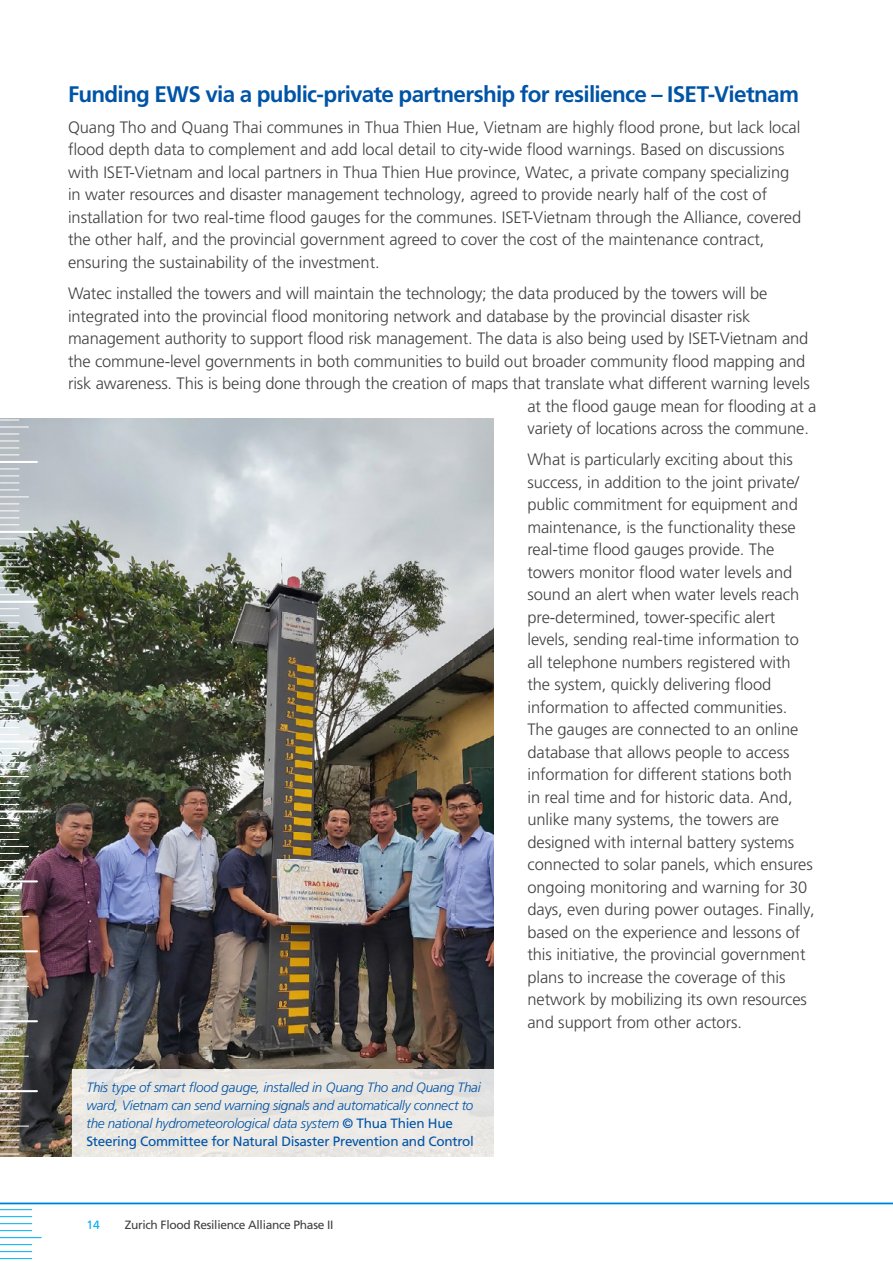
<style>
.page{position:relative;width:893px;height:1263px;background:#fff}
.page>*{position:absolute;margin:0;border:0;box-sizing:border-box;transform-origin:0 0}
.t1{font:700 22.5px "Frutiger LT Pro";letter-spacing:-.03em;color:#0054a6}
.t2{font:300 16.5px/22.5px "Frutiger LT Pro";letter-spacing:-.005em;color:#414042}
.t3{font:italic 300 13.5px/18px "Frutiger LT Pro";letter-spacing:-.02em;color:#0054a6}
.t4{font:12px "Frutiger LT Pro";letter-spacing:-.025em;color:#414042}
.t5{font:12px "Frutiger LT Pro";color:#00aeef}
.s1{font-weight:400;font-style:normal}
</style>
<div class="page">
<hr style="left:0;top:1209px;width:32px;height:1px;background:#00aeef">
<hr style="left:0;top:1216px;width:32px;height:1px;background:#00aeef">
<hr style="left:0;top:1223px;width:32px;height:1px;background:#00aeef">
<hr style="left:0;top:1230px;width:32px;height:1px;background:#00aeef">
<hr style="left:0;top:1237px;width:41px;height:1px;background:#00aeef">
<hr style="left:0;top:1244px;width:32px;height:1px;background:#00aeef">
<hr style="left:0;top:1251px;width:32px;height:1px;background:#00aeef">
<hr style="left:0;top:1258px;width:32px;height:1px;background:#00aeef">
<hr style="left:0;top:1262px;width:32px;height:1px;background:#00aeef">
<hr style="left:0;top:1203px;width:893px;height:1px;background:#00aeef">
<img style="left:0;top:419px;width:493px;height:738px">
<svg style="left:0;top:420px;width:28px;height:7px"></svg>
<svg style="left:0;top:434px;width:19px;height:1px"></svg>
<svg style="left:0;top:441px;width:19px;height:1px"></svg>
<svg style="left:0;top:448px;width:19px;height:1px"></svg>
<svg style="left:0;top:455px;width:19px;height:1px"></svg>
<hr style="left:0;top:461px;width:37px;height:2px;background:#fff">
<svg style="left:0;top:469px;width:19px;height:1px"></svg>
<svg style="left:0;top:476px;width:19px;height:1px"></svg>
<svg style="left:0;top:483px;width:19px;height:1px"></svg>
<svg style="left:0;top:490px;width:28px;height:7px"></svg>
<svg style="left:0;top:504px;width:19px;height:1px"></svg>
<svg style="left:0;top:511px;width:19px;height:1px"></svg>
<svg style="left:0;top:518px;width:19px;height:7px"></svg>
<hr style="left:0;top:531px;width:37px;height:2px;background:#fff">
<svg style="left:0;top:539px;width:19px;height:1px"></svg>
<svg style="left:0;top:546px;width:19px;height:1px"></svg>
<svg style="left:0;top:553px;width:19px;height:7px"></svg>
<svg style="left:0;top:566px;width:28px;height:1px"></svg>
<svg style="left:0;top:573px;width:19px;height:1px"></svg>
<svg style="left:0;top:580px;width:19px;height:1px"></svg>
<svg style="left:0;top:587px;width:19px;height:1px"></svg>
<svg style="left:0;top:594px;width:19px;height:1px"></svg>
<hr style="left:0;top:601px;width:37px;height:2px;background:#fff">
<svg style="left:0;top:608px;width:19px;height:1px"></svg>
<svg style="left:0;top:615px;width:19px;height:1px"></svg>
<svg style="left:0;top:622px;width:19px;height:1px"></svg>
<svg style="left:0;top:629px;width:19px;height:1px"></svg>
<svg style="left:0;top:636px;width:28px;height:1px"></svg>
<svg style="left:0;top:643px;width:19px;height:1px"></svg>
<svg style="left:0;top:650px;width:19px;height:1px"></svg>
<svg style="left:0;top:657px;width:19px;height:1px"></svg>
<svg style="left:0;top:664px;width:19px;height:1px"></svg>
<hr style="left:0;top:671px;width:37px;height:2px;background:#fff">
<svg style="left:0;top:678px;width:19px;height:1px"></svg>
<svg style="left:0;top:685px;width:19px;height:1px"></svg>
<svg style="left:0;top:692px;width:19px;height:1px"></svg>
<svg style="left:0;top:699px;width:19px;height:1px"></svg>
<svg style="left:0;top:706px;width:28px;height:1px"></svg>
<svg style="left:0;top:713px;width:19px;height:1px"></svg>
<svg style="left:0;top:720px;width:19px;height:1px"></svg>
<svg style="left:0;top:727px;width:19px;height:1px"></svg>
<svg style="left:0;top:734px;width:19px;height:1px"></svg>
<hr style="left:0;top:740px;width:37px;height:3px;background:#fff">
<svg style="left:0;top:748px;width:19px;height:1px"></svg>
<svg style="left:0;top:755px;width:19px;height:1px"></svg>
<svg style="left:0;top:762px;width:19px;height:1px"></svg>
<svg style="left:0;top:769px;width:19px;height:1px"></svg>
<svg style="left:0;top:776px;width:28px;height:1px"></svg>
<svg style="left:0;top:783px;width:19px;height:1px"></svg>
<svg style="left:0;top:790px;width:19px;height:1px"></svg>
<svg style="left:0;top:797px;width:19px;height:1px"></svg>
<svg style="left:0;top:804px;width:19px;height:1px"></svg>
<hr style="left:0;top:810px;width:37px;height:2px;background:#fff">
<svg style="left:0;top:818px;width:19px;height:1px"></svg>
<svg style="left:0;top:825px;width:19px;height:1px"></svg>
<svg style="left:0;top:832px;width:19px;height:1px"></svg>
<svg style="left:0;top:839px;width:19px;height:1px"></svg>
<svg style="left:0;top:846px;width:28px;height:1px"></svg>
<svg style="left:0;top:853px;width:19px;height:1px"></svg>
<svg style="left:0;top:860px;width:19px;height:1px"></svg>
<svg style="left:0;top:867px;width:19px;height:1px"></svg>
<svg style="left:0;top:874px;width:19px;height:1px"></svg>
<hr style="left:0;top:880px;width:37px;height:2px;background:#fff">
<svg style="left:0;top:888px;width:19px;height:1px"></svg>
<svg style="left:0;top:895px;width:19px;height:1px"></svg>
<svg style="left:0;top:902px;width:19px;height:1px"></svg>
<svg style="left:0;top:909px;width:19px;height:1px"></svg>
<svg style="left:0;top:916px;width:28px;height:1px"></svg>
<svg style="left:0;top:923px;width:19px;height:1px"></svg>
<svg style="left:0;top:930px;width:19px;height:1px"></svg>
<svg style="left:0;top:937px;width:19px;height:1px"></svg>
<svg style="left:0;top:944px;width:19px;height:1px"></svg>
<hr style="left:0;top:950px;width:37px;height:2px;background:#fff">
<svg style="left:0;top:958px;width:19px;height:1px"></svg>
<svg style="left:0;top:965px;width:19px;height:1px"></svg>
<svg style="left:0;top:972px;width:19px;height:1px"></svg>
<svg style="left:0;top:979px;width:19px;height:1px"></svg>
<svg style="left:0;top:986px;width:28px;height:1px"></svg>
<svg style="left:0;top:993px;width:19px;height:1px"></svg>
<svg style="left:0;top:1000px;width:19px;height:1px"></svg>
<svg style="left:0;top:1007px;width:19px;height:1px"></svg>
<svg style="left:0;top:1014px;width:19px;height:1px"></svg>
<hr style="left:0;top:1020px;width:37px;height:2px;background:#fff">
<svg style="left:0;top:1028px;width:19px;height:1px"></svg>
<svg style="left:0;top:1035px;width:19px;height:1px"></svg>
<svg style="left:0;top:1042px;width:19px;height:1px"></svg>
<svg style="left:0;top:1049px;width:19px;height:1px"></svg>
<svg style="left:0;top:1056px;width:28px;height:1px"></svg>
<svg style="left:0;top:1063px;width:19px;height:1px"></svg>
<svg style="left:0;top:1070px;width:19px;height:1px"></svg>
<svg style="left:0;top:1077px;width:19px;height:1px"></svg>
<svg style="left:0;top:1084px;width:19px;height:1px"></svg>
<hr style="left:0;top:1090px;width:37px;height:2px;background:#fff">
<svg style="left:0;top:1098px;width:19px;height:1px"></svg>
<svg style="left:0;top:1105px;width:19px;height:1px"></svg>
<svg style="left:0;top:1112px;width:19px;height:1px"></svg>
<svg style="left:0;top:1119px;width:28px;height:7px"></svg>
<svg style="left:0;top:1133px;width:19px;height:1px"></svg>
<svg style="left:0;top:1140px;width:19px;height:1px"></svg>
<svg style="left:0;top:1147px;width:19px;height:1px"></svg>
<svg style="left:0;top:1154px;width:19px;height:1px"></svg>
<svg style="left:72px;top:1069px;width:422px;height:88px;fill:#ebe8e4"></svg>
<h1 class="t1" style="left:68px;top:81px;width:733px">Funding EWS via a public-private partnership for resilience – ISET-Vietnam</h1>
<p class="t2" style="left:68px;top:116px;width:735px">Quang Tho and Quang Thai communes in Thua Thien Hue, Vietnam are highly flood prone, but lack local flood depth data to complement and add local detail to city-wide flood warnings. Based on discussions with ISET-Vietnam and local partners in Thua Thien Hue province, Watec, a private company specializing in water resources and disaster management technology, agreed to provide nearly half of the cost of installation for two real-time flood gauges for the communes. ISET-Vietnam through the Alliance, covered the other half, and the provincial government agreed to cover the cost of the maintenance contract, ensuring the sustainability of the investment.</p>
<p class="t2" style="left:68px;top:282px;width:701px">Watec installed the towers and will maintain the technology; the data produced by the towers will be</p>
<p class="t2" style="left:68px;top:305px;width:684px">integrated into the provincial flood monitoring network and database by the provincial disaster risk</p>
<p class="t2" style="left:68px;top:327px;width:742px">management authority to support flood risk management. The data is also being used by ISET-Vietnam and</p>
<p class="t2" style="left:68px;top:350px;width:739px">the commune-level governments in both communities to build out broader community flood mapping and</p>
<p class="t2" style="left:68px;top:372px;width:743px">risk awareness. This is being done through the creation of maps that translate what different warning levels</p>
<p class="t2" style="left:527px;top:395px;width:290px">at the flood gauge mean for flooding at a</p>
<p class="t2" style="left:527px;top:417px;width:283px">variety of locations across the commune.</p>
<p class="t2" style="left:527px;top:448px;width:289px">What is particularly exciting about this success, in addition to the joint private/ public commitment for equipment and maintenance, is the functionality these real-time flood gauges provide. The towers monitor flood water levels and sound an alert when water levels reach pre-determined, tower-specific alert levels, sending real-time information to all telephone numbers registered with the system, quickly delivering flood information to affected communities.<br>The gauges are connected to an online database that allows people to access information for different stations both<br>in real time and for historic data. And, unlike many systems, the towers are designed with internal battery systems connected to solar panels, which ensures ongoing monitoring and warning for 30 days, even during power outages. Finally, based on the experience and lessons of this initiative, the provincial government plans to increase the coverage of this network by mobilizing its own resources and support from other actors.</p>
<p class="t3" style="left:86px;top:1079px;width:396px">This type of smart flood gauge, installed in Quang Tho and Quang Thai ward, Vietnam can send warning signals and automatically connect to the national hydrometeorological data system <span class="s1">© Thua Thien Hue Steering Committee for Natural Disaster Prevention and Control</span></p>
<p class="t5" style="left:86px;top:1218px;width:15px">14</p>
<p class="t4" style="left:125px;top:1218px;width:210px">Zurich Flood Resilience Alliance Phase II</p>
</div>
